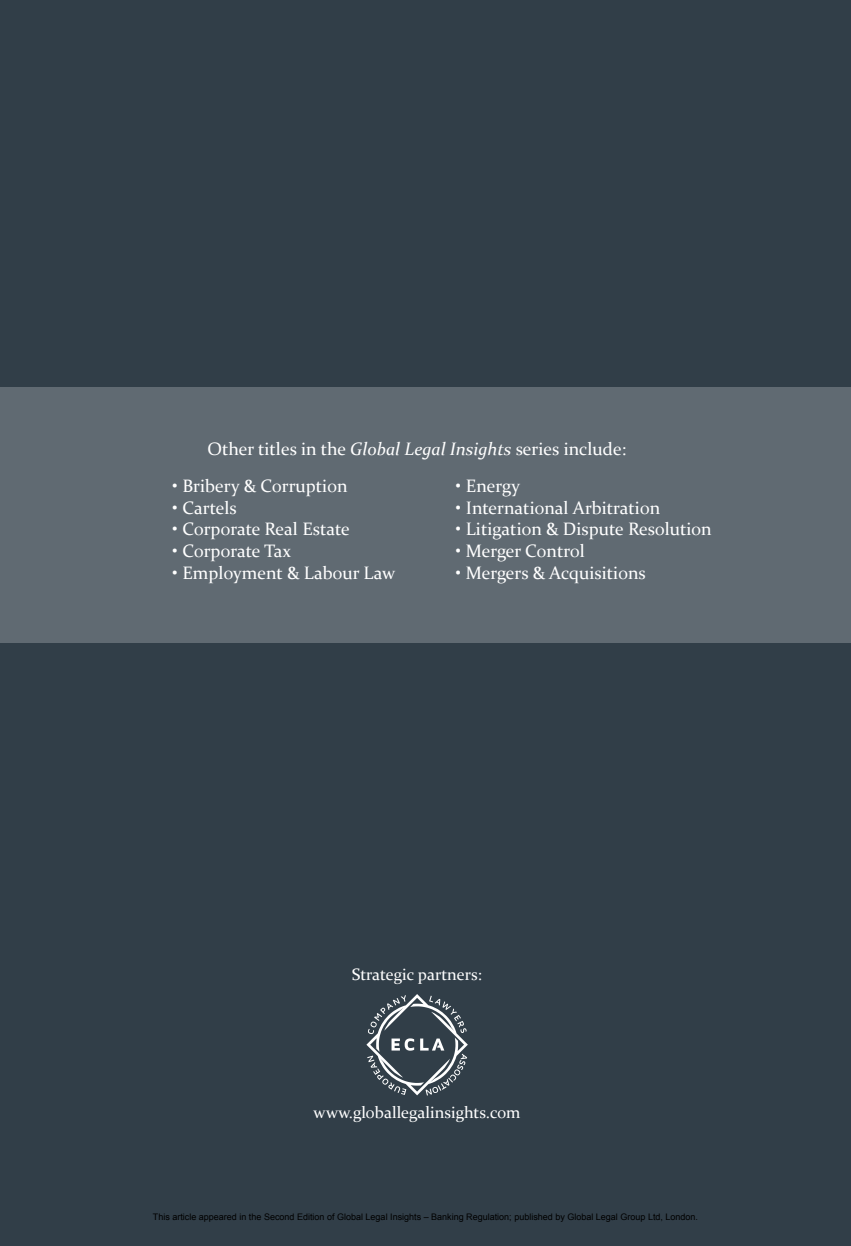
<style>
.page{position:relative;width:851px;height:1246px;background:#fff}
.page>*{position:absolute;margin:0;border:0;box-sizing:border-box;transform-origin:0 0}
.t1{font:18px "Constantia";color:#fff}
.t2{font:16.5px "Constantia";color:#fff}
.t3{font:9px "Arial";color:#000}
.s1{font-style:italic}
</style>
<div class="page">
<div style="left:0;top:0;width:850px;height:1246px;background:#313e48"></div>
<div style="left:0;top:387px;width:850px;height:255px;background:#606a72"></div>
<svg style="left:366px;top:994px;width:102px;height:101px"></svg>
<p class="t1" style="left:207px;top:437px;width:420px">Other titles in the <span class="s1">Global Legal Insights</span> series include:</p>
<p class="t1" style="left:172px;top:474px;width:177px">• Bribery &amp; Corruption</p>
<p class="t1" style="left:172px;top:495px;width:66px">• Cartels</p>
<p class="t1" style="left:172px;top:517px;width:179px">• Corporate Real Estate</p>
<p class="t1" style="left:172px;top:539px;width:120px">• Corporate Tax</p>
<p class="t1" style="left:172px;top:560px;width:224px">• Employment &amp; Labour Law</p>
<p class="t1" style="left:455px;top:474px;width:66px">• Energy</p>
<p class="t1" style="left:455px;top:495px;width:206px">• International Arbitration</p>
<p class="t1" style="left:455px;top:517px;width:257px">• Litigation &amp; Dispute Resolution</p>
<p class="t1" style="left:455px;top:539px;width:130px">• Merger Control</p>
<p class="t1" style="left:455px;top:560px;width:192px">• Mergers &amp; Acquisitions</p>
<p class="t2" style="left:352px;top:963px;width:131px">Strategic partners:</p>
<p class="t2" style="left:313px;top:1101px;width:208px">www.globallegalinsights.com</p>
<p class="t3" style="left:153px;top:1211px;width:546px">This article appeared in the Second Edition of Global Legal Insights – Banking Regulation; published by Global Legal Group Ltd, London.</p>
</div>
